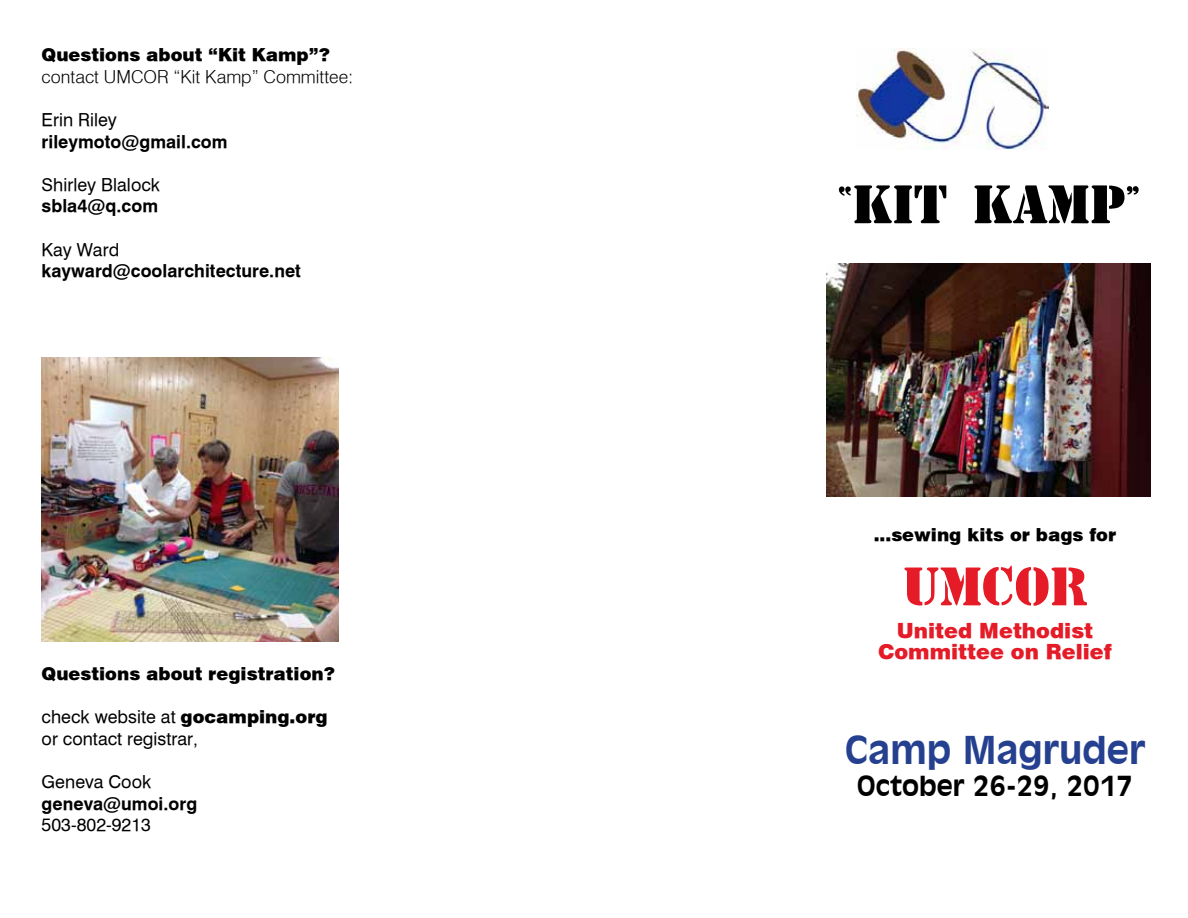
<style>
.page{position:relative;width:1188px;height:918px;background:#fff}
.page>*{position:absolute;margin:0;border:0;box-sizing:border-box;transform-origin:0 0}
.t1{font:54px "Steamer";color:#000}
.t2{font:54px "Steamer";color:#e51b27}
.t3{font:700 37.5px "Incised 901 BT";color:#25408f}
.t4{font:700 27px "Incised 901 BT";color:#000}
.t5{font:21px/21px "Geneva Blck";color:#e51b27;text-align:center}
.t6{font:18px/21.6px "Geneva";color:#000}
.t7{font:18px "Geneva Blck";color:#000}
.t8{font:700 18px "Geneva";color:#000}
.t9{font:18px "Geneva Lght";color:#000}
.s1{font-family:"Geneva Blck"}
</style>
<div class="page">
<img style="left:826px;top:263px;width:324px;height:234px">
<img style="left:856px;top:48px;width:192px;height:102px">
<img style="left:42px;top:358px;width:297px;height:283px">
<p class="t7" style="left:42px;top:44px;width:290px">Questions about “Kit Kamp”?</p>
<p class="t9" style="left:42px;top:66px;width:313px">contact UMCOR “Kit Kamp” Committee:</p>
<p class="t6" style="left:42px;top:109px;width:77px">Erin Riley</p>
<p class="t8" style="left:42px;top:130px;width:188px">rileymoto@gmail.com</p>
<p class="t6" style="left:42px;top:174px;width:120px">Shirley Blalock</p>
<p class="t8" style="left:42px;top:195px;width:118px">sbla4@q.com</p>
<p class="t6" style="left:42px;top:238px;width:79px">Kay Ward</p>
<p class="t8" style="left:42px;top:260px;width:261px">kayward@coolarchitecture.net</p>
<p class="t7" style="left:42px;top:663px;width:295px">Questions about registration?</p>
<p class="t6" style="left:42px;top:706px;width:288px">check website at <span class="s1">gocamping.org </span>or contact registrar,</p>
<p class="t6" style="left:42px;top:771px;width:111px">Geneva Cook</p>
<p class="t8" style="left:42px;top:792px;width:157px">geneva@umoi.org</p>
<p class="t6" style="left:42px;top:814px;width:111px">503-802-9213</p>
<h1 class="t1" style="left:837px;top:172px;width:304px">“Kit Kamp”</h1>
<p class="t7" style="left:874px;top:523px;width:244px">...sewing kits or bags for</p>
<h1 class="t2" style="left:903px;top:554px;width:186px">UMCOR</h1>
<p class="t5" style="left:878px;top:620px;width:235px">United Methodist<br>Committee on Relief</p>
<h2 class="t3" style="left:845px;top:727px;width:302px">Camp Magruder</h2>
<h3 class="t4" style="left:857px;top:770px;width:278px">October 26-29, 2017</h3>
</div>
